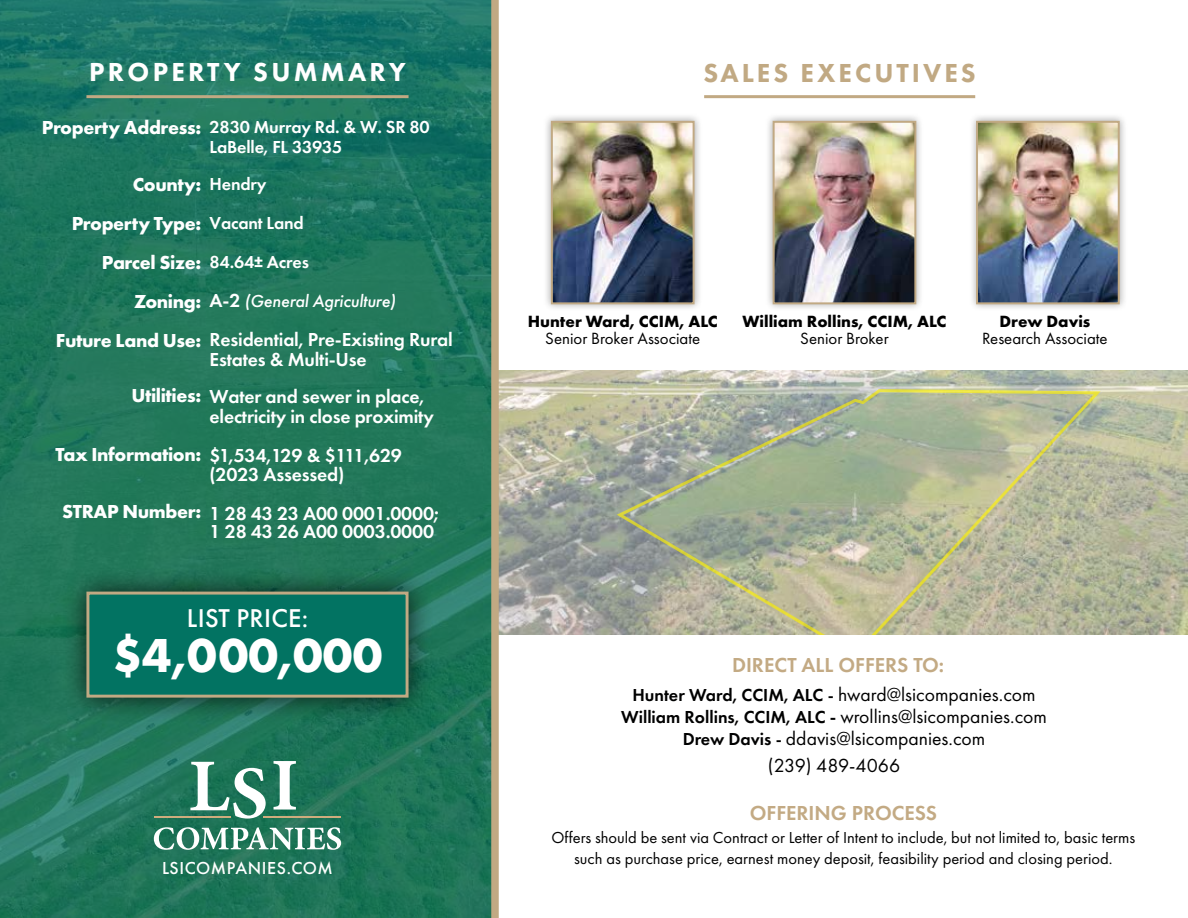
<style>
.page{position:relative;width:1188px;height:918px;background:#fff}
.page>*{position:absolute;margin:0;border:0;box-sizing:border-box;transform-origin:0 0}
.t1{font:700 49.5px "Futura PT";color:#fff}
.t2{font:800 27px "Futura PT";letter-spacing:.12em;color:#fff}
.t3{font:800 27px "Futura PT";letter-spacing:.11em;color:#c1a983}
.t4{font:500 26.7px "Futura PT";letter-spacing:.01em;color:#fff}
.t5{font:600 21px "Futura PT";color:#c3aa84}
.t6{font:19.65px/22px "Futura PT";color:#000;text-align:center}
.t7{font:600 19.5px/19.5px "Futura PT";letter-spacing:-.01em;color:#fff}
.t8{font:700 19.5px "Futura PT";letter-spacing:-.02em;color:#fff}
.t9{font:600 18px "Futura PT";letter-spacing:-.01em;color:#fff}
.t10{font:italic 500 18px "Futura PT";letter-spacing:-.01em;color:#fff}
.t11{font:500 18px "Futura PT";letter-spacing:.035em;color:#fff}
.t12{font:700 16.8px "Futura PT";color:#000}
.t13{font:16.8px "Futura PT";color:#000}
.t14{font:16.5px/21px "Futura PT";color:#000101;text-align:center}
.s1{font-weight:700;font-size:19.5px}
.s2{font-weight:600;font-size:18px}
.s3{font-weight:700;font-style:normal;font-size:19.5px}
.s4{font-weight:600;font-style:normal;font-size:19.5px}
.s5{font-weight:700}
.s6{font-weight:600;font-size:18px;color:#000101}
.s7{font-weight:500;font-size:18px;color:#000101}
</style>
<div class="page">
<img style="left:0;top:0;width:491px;height:918px">
<hr style="left:86px;top:95px;width:323px;height:3px;background:#c1a983">
<div style="left:62px;top:567px;width:371px;height:156px;background:#000;opacity:.79"></div>
<div style="left:86px;top:592px;width:323px;height:106px;background:#027362;border:3px solid #c1a983"></div>
<img style="left:499px;top:371px;width:689px;height:264px">
<div style="left:491px;top:0;width:8px;height:918px;background:#c1a983"></div>
<svg style="left:154px;top:827px;width:187px;height:23px"></svg>
<hr style="left:263px;top:816px;width:78px;height:2px;background:#cfac7d">
<hr style="left:154px;top:816px;width:77px;height:2px;background:#cfac7d">
<svg style="left:190px;top:762px;width:76px;height:57px"></svg>
<svg style="left:274px;top:761px;width:22px;height:49px"></svg>
<svg style="left:616px;top:388px;width:486px;height:247px;background:#adb297"></svg>
<hr style="left:704px;top:95px;width:271px;height:3px;background:#c1a983">
<div style="left:765px;top:113px;width:159px;height:199px;background:#000;opacity:.33"></div>
<img style="left:776px;top:124px;width:137px;height:177px">
<div style="left:773px;top:121px;width:143px;height:183px;border:2px solid #c1a983"></div>
<div style="left:543px;top:113px;width:159px;height:199px;background:#000;opacity:.33"></div>
<img style="left:554px;top:124px;width:138px;height:177px">
<div style="left:551px;top:121px;width:144px;height:183px;border:2px solid #c1a983"></div>
<div style="left:968px;top:113px;width:160px;height:199px;background:#000;opacity:.33"></div>
<img style="left:979px;top:124px;width:138px;height:177px">
<div style="left:976px;top:121px;width:144px;height:183px;border:2px solid #c1a983"></div>
<h2 class="t2" style="left:89px;top:55px;width:318px">PROPERTY SUMMARY</h2>
<p class="t9" style="left:42px;top:115px;width:390px"><span class="s1">Property Address:</span> 2830 Murray Rd. &amp; W. SR 80</p>
<p class="t8" style="left:133px;top:172px;width:135px">County: <span class="s2">Hendry</span></p>
<p class="t8" style="left:72px;top:211px;width:234px">Property Type: <span class="s2">Vacant Land</span></p>
<p class="t8" style="left:102px;top:250px;width:209px">Parcel Size: <span class="s2">84.64± Acres</span></p>
<p class="t10" style="left:134px;top:290px;width:263px"><span class="s3">Zoning:</span> <span class="s4">A-2</span> (General Agriculture)</p>
<p class="t9" style="left:210px;top:136px;width:134px">LaBelle, FL 33935</p>
<p class="t7" style="left:210px;top:330px;width:245px;text-indent:-154px"><span class="s5">Future Land Use:</span> Residential, Pre-Existing Rural<br>Estates &amp; Multi-Use</p>
<p class="t7" style="left:210px;top:387px;width:226px;text-indent:-78px"><span class="s5">Utilities:</span> Water and sewer in place, electricity in close proximity</p>
<p class="t7" style="left:210px;top:446px;width:194px;line-height:18.8px;text-indent:-154px"><span class="s5">Tax Information:</span> $1,534,129 &amp; $111,629 (2023 Assessed)</p>
<p class="t7" style="left:62px;top:505px;width:378px;line-height:18px;text-align:right"><span class="s5">STRAP Number:</span> 1 28 43 23 A00 0001.0000;<br>1 28 43 26 A00 0003.0000</p>
<h3 class="t4" style="left:187px;top:602px;width:123px">LIST PRICE:</h3>
<h1 class="t1" style="left:113px;top:624px;width:271px">$4,000,000</h1>
<p class="t11" style="left:162px;top:858px;width:172px">LSICOMPANIES.COM</p>
<h2 class="t3" style="left:703px;top:56px;width:274px">SALES EXECUTIVES</h2>
<p class="t12" style="left:528px;top:310px;width:192px">Hunter Ward, CCIM, ALC</p>
<p class="t13" style="left:545px;top:329px;width:156px">Senior Broker Associate</p>
<p class="t12" style="left:743px;top:310px;width:205px">William Rollins, CCIM, ALC</p>
<p class="t13" style="left:800px;top:329px;width:90px">Senior Broker</p>
<p class="t12" style="left:999px;top:310px;width:92px">Drew Davis</p>
<p class="t13" style="left:982px;top:329px;width:127px">Research Associate</p>
<p class="t5" style="left:732px;top:652px;width:214px">DIRECT ALL OFFERS TO:</p>
<p class="t6" style="left:621px;top:683px;width:428px"><span class="s6">Hunter Ward, CCIM, ALC</span> <span class="s7">-</span> hward@lsicompanies.com<br><span class="s6">William Rollins, CCIM, ALC -</span> wrollins@lsicompanies.com<br><span class="s6">Drew Davis</span> <span class="s7">-</span> ddavis@lsicompanies.com</p>
<p class="t6" style="left:768px;top:754px;width:134px">(239) 489-4066</p>
<p class="t5" style="left:750px;top:800px;width:189px">OFFERING PROCESS</p>
<p class="t14" style="left:551px;top:826px;width:585px">Offers should be sent via Contract or Letter of Intent to include, but not limited to, basic terms such as purchase price, earnest money deposit, feasibility period and closing period.</p>
</div>
